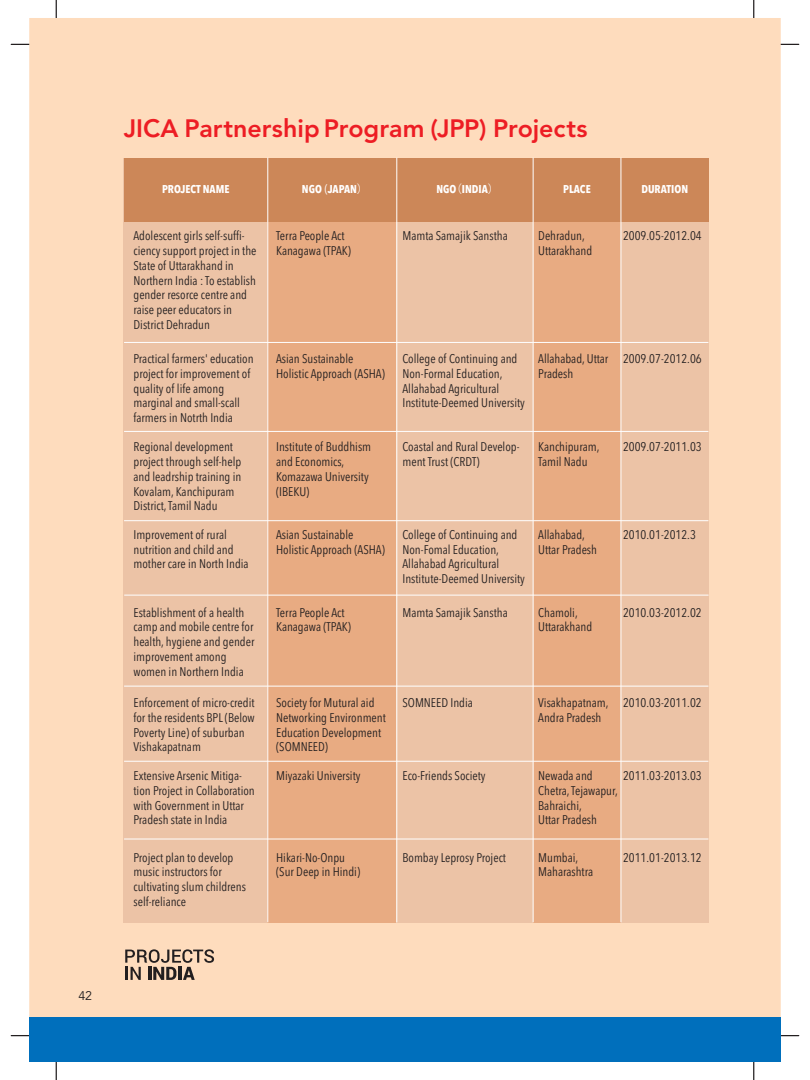
<style>
.page{position:relative;width:810px;height:1080px;background:#fff}
.page>*{position:absolute;margin:0;border:0;box-sizing:border-box;transform-origin:0 0}
.t1{font:800 25px "Avenir LT Std";color:#ed1d24}
.t2{font:condensed 12.5px/14.8px "Avenir Next LT Pro";color:#231f20}
.t3{font:12.5px "Avenir LT Std";color:#231f20}
.t4{font:700 condensed 11.25px "Avenir Next LT Pro";color:#fff}
.s1{font-family:"Koz Go Pr 6 N";font-weight:400;font-stretch:normal}
</style>
<div class="page">
<hr style="left:11px;top:44px;width:45px;height:1px;background:#231f20">
<hr style="left:56px;top:0;width:1px;height:44px;background:#231f20">
<hr style="left:11px;top:1035px;width:45px;height:1px;background:#231f20">
<hr style="left:56px;top:1036px;width:1px;height:44px;background:#231f20">
<hr style="left:754px;top:1035px;width:45px;height:1px;background:#231f20">
<hr style="left:753px;top:1036px;width:1px;height:44px;background:#231f20">
<hr style="left:754px;top:44px;width:45px;height:1px;background:#231f20">
<hr style="left:753px;top:0;width:1px;height:44px;background:#231f20">
<div style="left:29px;top:18px;width:752px;height:1044px;background:#fedcbd"></div>
<div style="left:29px;top:1017px;width:752px;height:45px;background:#006fbc"></div>
<div style="left:124px;top:158px;width:144px;height:765px;background:#ecc3a6"></div>
<div style="left:621px;top:158px;width:88px;height:765px;background:#ecc3a6"></div>
<div style="left:268px;top:158px;width:129px;height:765px;background:#e8ab82"></div>
<div style="left:397px;top:158px;width:136px;height:765px;background:#ecc3a6"></div>
<div style="left:533px;top:158px;width:88px;height:765px;background:#e8ab82"></div>
<div style="left:124px;top:158px;width:585px;height:64px;background:#cc8758"></div>
<hr style="left:396px;top:158px;width:1px;height:764px;background:#fff">
<hr style="left:124px;top:342px;width:584px;height:1px;background:#fff">
<hr style="left:124px;top:431px;width:584px;height:1px;background:#fff">
<hr style="left:124px;top:520px;width:584px;height:1px;background:#fff">
<hr style="left:124px;top:595px;width:585px;height:1px;background:#fff">
<hr style="left:124px;top:686px;width:584px;height:1px;background:#fff">
<hr style="left:124px;top:761px;width:584px;height:1px;background:#fff">
<hr style="left:124px;top:839px;width:584px;height:1px;background:#fff">
<hr style="left:533px;top:158px;width:1px;height:764px;background:#fff">
<hr style="left:621px;top:158px;width:1px;height:764px;background:#fff">
<hr style="left:267px;top:158px;width:1px;height:764px;background:#fff">
<svg style="left:125px;top:949px;width:89px;height:31px"></svg>
<h1 class="t1" style="left:124px;top:113px;width:465px">JICA Partnership Program (JPP) Projects</h1>
<p class="t4" style="left:162px;top:182px;width:69px">PROJECT NAME</p>
<p class="t4" style="left:302px;top:182px;width:68px">NGO <span class="s1">(</span>JAPAN<span class="s1">）</span></p>
<p class="t4" style="left:436px;top:182px;width:64px">NGO<span class="s1">（</span>INDIA<span class="s1">）</span></p>
<p class="t4" style="left:563px;top:182px;width:29px">PLACE</p>
<p class="t4" style="left:641px;top:182px;width:48px">DURATION</p>
<p class="t2" style="left:134px;top:229px;width:125px">Adolescent girls self-suffi&shy;ciency support project in the<br>State of Uttarakhand in<br>Northern India : To establish gender resorce centre and raise peer educators in<br>District Dehradun</p>
<p class="t2" style="left:134px;top:351px;width:122px">Practical farmers' education project for improvement of quality of life among marginal and small-scall farmers in Notrth India</p>
<p class="t2" style="left:134px;top:440px;width:109px">Regional development project through self-help and leadrship training in<br>Kovalam, Kanchipuram<br>District, Tamil Nadu</p>
<p class="t2" style="left:134px;top:527px;width:117px">Improvement of rural nutrition and child and mother care in North India</p>
<p class="t2" style="left:276px;top:229px;width:76px">Terra People Act<br>Kanagawa (TPAK)</p>
<p class="t2" style="left:402px;top:229px;width:107px">Mamta Samajik Sanstha</p>
<p class="t2" style="left:538px;top:229px;width:56px">Dehradun,<br>Uttarakhand</p>
<p class="t2" style="left:623px;top:229px;width:80px">2009.05-2012.04</p>
<p class="t2" style="left:276px;top:351px;width:110px">Asian Sustainable<br>Holistic Approach (ASHA)</p>
<p class="t2" style="left:402px;top:351px;width:124px">College of Continuing and<br>Non-Formal Education,<br>Allahabad Agricultural<br>Institute-Deemed University</p>
<p class="t2" style="left:538px;top:351px;width:72px">Allahabad, Uttar<br>Pradesh</p>
<p class="t2" style="left:623px;top:351px;width:80px">2009.07-2012.06</p>
<p class="t2" style="left:276px;top:440px;width:97px">Institute of Buddhism and Economics,<br>Komazawa University (IBEKU)</p>
<p class="t2" style="left:402px;top:440px;width:119px">Coastal and Rural Develop&shy;ment Trust (CRDT)</p>
<p class="t2" style="left:538px;top:440px;width:63px">Kanchipuram,<br>Tamil Nadu</p>
<p class="t2" style="left:623px;top:440px;width:80px">2009.07-2011.03</p>
<p class="t2" style="left:276px;top:527px;width:110px">Asian Sustainable<br>Holistic Approach (ASHA)</p>
<p class="t2" style="left:402px;top:527px;width:124px">College of Continuing and<br>Non-Fomal Education,<br>Allahabad Agricultural<br>Institute-Deemed University</p>
<p class="t2" style="left:538px;top:527px;width:60px">Allahabad,<br>Uttar Pradesh</p>
<p class="t2" style="left:623px;top:527px;width:74px">2010.01-2012.3</p>
<p class="t2" style="left:134px;top:605px;width:112px">Establishment of a health</p>
<p class="t2" style="left:623px;top:605px;width:80px">2010.03-2012.02</p>
<p class="t2" style="left:134px;top:620px;width:122px">camp and mobile centre for health, hygiene and gender improvement among women in Northern India</p>
<p class="t2" style="left:134px;top:695px;width:123px">Enforcement of micro-credit for the residents BPL (Below<br>Poverty Line) of suburban<br>Vishakapatnam</p>
<p class="t2" style="left:134px;top:768px;width:123px">Extensive Arsenic Mitiga&shy;tion Project in Collaboration with Government in Uttar<br>Pradesh state in India</p>
<p class="t2" style="left:134px;top:850px;width:114px">Project plan to develop music instructors for cultivating slum childrens self-reliance</p>
<p class="t2" style="left:276px;top:850px;width:86px">Hikari-No-Onpu (Sur Deep in Hindi)</p>
<p class="t2" style="left:402px;top:850px;width:105px">Bombay Leprosy Project</p>
<p class="t2" style="left:538px;top:850px;width:56px">Mumbai,<br>Maharashtra</p>
<p class="t2" style="left:623px;top:850px;width:80px">2011.01-2013.12</p>
<p class="t2" style="left:276px;top:605px;width:76px">Terra People Act<br>Kanagawa (TPAK)</p>
<p class="t2" style="left:402px;top:605px;width:107px">Mamta Samajik Sanstha</p>
<p class="t2" style="left:538px;top:605px;width:56px">Chamoli,<br>Uttarakhand</p>
<p class="t2" style="left:276px;top:695px;width:111px">Society for Mutural aid<br>Networking Environment<br>Education Development (SOMNEED)</p>
<p class="t2" style="left:402px;top:695px;width:72px">SOMNEED India</p>
<p class="t2" style="left:538px;top:695px;width:72px">Visakhapatnam,<br>Andra Pradesh</p>
<p class="t2" style="left:623px;top:695px;width:80px">2010.03-2011.02</p>
<p class="t2" style="left:276px;top:768px;width:86px">Miyazaki University</p>
<p class="t2" style="left:402px;top:768px;width:85px">Eco-Friends Society</p>
<p class="t2" style="left:538px;top:768px;width:81px">Newada and<br>Chetra, Tejawapur,<br>Bahraichi,<br>Uttar Pradesh</p>
<p class="t2" style="left:623px;top:768px;width:80px">2011.03-2013.03</p>
<p class="t3" style="left:78px;top:989px;width:15px">42</p>
</div>
